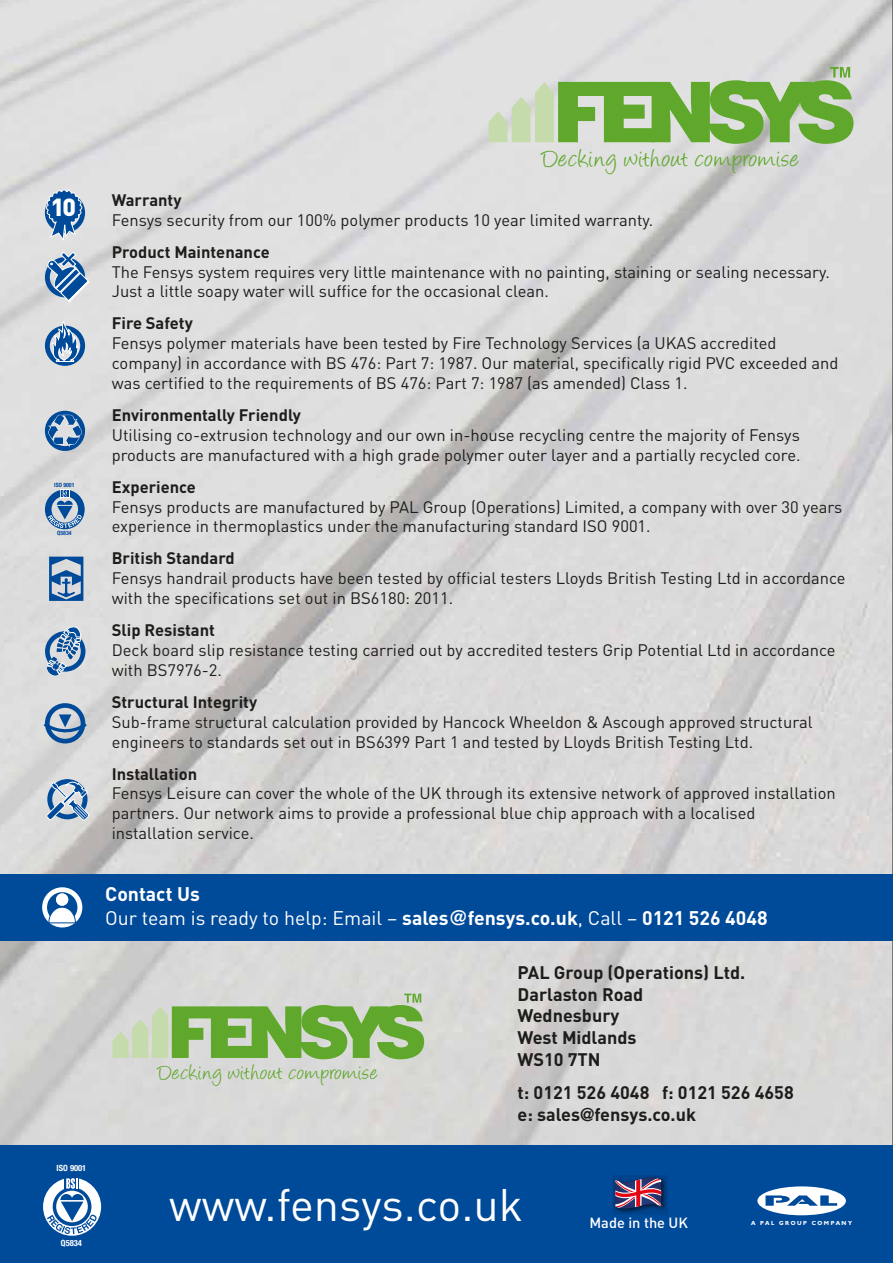
<style>
.page{position:relative;width:893px;height:1263px;background:#fff}
.page>*{position:absolute;margin:0;border:0;box-sizing:border-box;transform-origin:0 0}
.t1{font:45px "DIN";color:#fff}
.t2{font:28.5px "Angelina";letter-spacing:.035em;color:#5fa82c}
.t3{font:900 24.45px "DIN";color:#fff}
.t4{font:24.3px "Angelina";letter-spacing:.035em;color:#5fa82c}
.t5{font:700 19.5px/23.4px "DIN";color:#fff}
.t6{font:700 18px/21.6px "DIN";color:#1d1d1b}
.t7{font:16.5px/19.8px "DIN";color:#1d1d1b}
.t8{font:700 16.5px "DIN";color:#1d1d1b}
.t9{font:500 14.55px "DIN";color:#fff}
.t10{font:700 condensed 8.55px "Helvetica Neue";color:#fff}
.t11{font:700 6px "Humanist 521 BT";letter-spacing:.26em;color:#fff}
.t12{font:700 condensed 5.85px "Helvetica Neue";color:#004a9a}
.s1{font-weight:400}
.s2{font-family:"Helvetica"}
.s3{font-family:"Helvetica Neue"}
</style>
<div class="page">
<img style="left:0;top:0;width:892px;height:1145px">
<hr style="left:892px;top:0;width:1px;height:1263px;background:#1d1d1b">
<div style="left:0;top:1145px;width:893px;height:118px;background:#004a9a"></div>
<svg style="left:489px;top:67px;width:364px;height:77px;background:#9fc384"></svg>
<svg style="left:112px;top:994px;width:312px;height:65px;background:#9cc181"></svg>
<svg style="left:612px;top:1175px;width:55px;height:39px"></svg>
<svg style="left:615px;top:1177px;width:46px;height:32px"></svg>
<svg style="left:43px;top:1178px;width:58px;height:58px"></svg>
<svg style="left:757px;top:1186px;width:89px;height:29px"></svg>
<div style="left:0;top:874px;width:893px;height:66px;background:#004a9a"></div>
<div style="left:42px;top:887px;width:40px;height:40px;border:5px solid #fff;border-radius:50%"></div>
<div style="left:56px;top:893px;width:12px;height:13px;background:#fff;border-radius:50%"></div>
<svg style="left:48px;top:907px;width:28px;height:17px"></svg>
<div style="left:45px;top:193px;width:40px;height:40px;border:5px solid #004a9a;border-radius:50%"></div>
<svg style="left:46px;top:190px;width:36px;height:51px;background:#5584b6"></svg>
<div style="left:45px;top:257px;width:40px;height:40px;border:5px solid #004a9a;border-radius:50%"></div>
<svg style="left:47px;top:252px;width:42px;height:50px;background:#7e9fc3"></svg>
<div style="left:45px;top:326px;width:40px;height:40px;border:5px solid #004a9a;border-radius:50%"></div>
<svg style="left:51px;top:321px;width:27px;height:41px"></svg>
<svg style="left:47px;top:779px;width:43px;height:41px;background:#8ba8c7"></svg>
<div style="left:45px;top:411px;width:40px;height:40px;border:5px solid #004a9a;border-radius:50%"></div>
<svg style="left:48px;top:414px;width:34px;height:33px"></svg>
<svg style="left:45px;top:489px;width:40px;height:40px;background:#7a9cc0"></svg>
<div style="left:45px;top:631px;width:40px;height:41px;border:5px solid #004a9a;border-radius:50%"></div>
<svg style="left:47px;top:626px;width:34px;height:50px;background:#86a4c4"></svg>
<svg style="left:49px;top:557px;width:34px;height:44px"></svg>
<div style="left:45px;top:703px;width:40px;height:40px;border:5px solid #004a9a;border-radius:50%"></div>
<svg style="left:42px;top:714px;width:46px;height:25px"></svg>
<h3 class="t3" style="left:51px;top:191px;width:27px">10</h3>
<p class="t12" style="left:54px;top:480px;width:22px">ISO 9001</p>
<p class="t12" style="left:57px;top:528px;width:16px">Q5834</p>
<p class="t10" style="left:57px;top:1161px;width:31px">ISO 9001</p>
<p class="t10" style="left:61px;top:1236px;width:23px">Q5834</p>
<h2 class="t2" style="left:542px;top:147px;width:259px">Decking without compromise</h2>
<p class="t8" style="left:112px;top:189px;width:71px">Warranty</p>
<p class="t7" style="left:112px;top:209px;width:543px">Fensys security from our 100% polymer products 10 year limited warranty.</p>
<p class="t8" style="left:112px;top:241px;width:159px">Product Maintenance</p>
<p class="t7" style="left:112px;top:261px;width:720px">The Fensys system requires very little maintenance with no painting, staining or sealing necessary.<br>Just a little soapy water will suffice for the occasional clean.</p>
<p class="t8" style="left:112px;top:313px;width:83px">Fire Safety</p>
<p class="t7" style="left:112px;top:333px;width:728px">Fensys polymer materials have been tested by Fire Technology Services (a UKAS accredited company) in accordance with BS 476: Part 7: 1987. Our material, specifically rigid PVC exceeded and was certified to the requirements of BS 476: Part 7: 1987 (as amended) Class 1.</p>
<p class="t8" style="left:112px;top:404px;width:191px">Environmentally Friendly</p>
<p class="t7" style="left:112px;top:425px;width:690px">Utilising co-extrusion technology and our own in-house recycling centre the majority of Fensys products are manufactured with a high grade polymer outer layer and a partially recycled core.</p>
<p class="t8" style="left:112px;top:476px;width:86px">Experience</p>
<p class="t7" style="left:112px;top:496px;width:732px">Fensys products are manufactured by PAL Group (Operations) Limited, a company with over 30 years experience in thermoplastics under the manufacturing standard ISO 9001.</p>
<p class="t8" style="left:112px;top:548px;width:124px">British Standard</p>
<p class="t7" style="left:112px;top:568px;width:735px">Fensys handrail products have been tested by official testers Lloyds British Testing Ltd in accordance with the specifications set out in BS6180: 2011.</p>
<p class="t8" style="left:112px;top:619px;width:105px">Slip Resistant</p>
<p class="t7" style="left:112px;top:640px;width:725px">Deck board slip resistance testing carried out by accredited testers Grip Potential Ltd in accordance with BS7976-2.</p>
<p class="t8" style="left:112px;top:691px;width:147px">Structural Integrity</p>
<p class="t7" style="left:112px;top:711px;width:702px">Sub-frame structural calculation provided by Hancock Wheeldon &amp; Ascough approved structural engineers to standards set out in BS6399 Part 1 and tested by Lloyds British Testing Ltd.</p>
<p class="t8" style="left:112px;top:763px;width:87px">Installation</p>
<p class="t7" style="left:112px;top:783px;width:725px">Fensys Leisure can cover the whole of the UK through its extensive network of approved installation partners. Our network aims to provide a professional blue chip approach with a localised installation service.</p>
<p class="t5" style="left:105px;top:882px;width:664px">Contact Us<br><span class="s1">Our team is ready to help: Email –</span> sales<span class="s2">@</span>fensys.co.uk<span class="s1">, Call –</span> 0121 526 4048</p>
<h3 class="t4" style="left:158px;top:1062px;width:221px">Decking without compromise</h3>
<p class="t6" style="left:517px;top:961px;width:229px">PAL Group (Operations) Ltd.<br>Darlaston Road<br>Wednesbury<br>West Midlands<br>WS10 7TN</p>
<p class="t6" style="left:517px;top:1081px;width:278px">t: 0121 526 4048 f: 0121 526 4658 e: sales<span class="s3">@</span>fensys.co.uk</p>
<h1 class="t1" style="left:169px;top:1176px;width:355px">www.fensys.co.uk</h1>
<p class="t9" style="left:589px;top:1213px;width:100px">Made in the UK</p>
<p class="t11" style="left:751px;top:1219px;width:102px">A PAL GROUP COMPANY</p>
</div>
